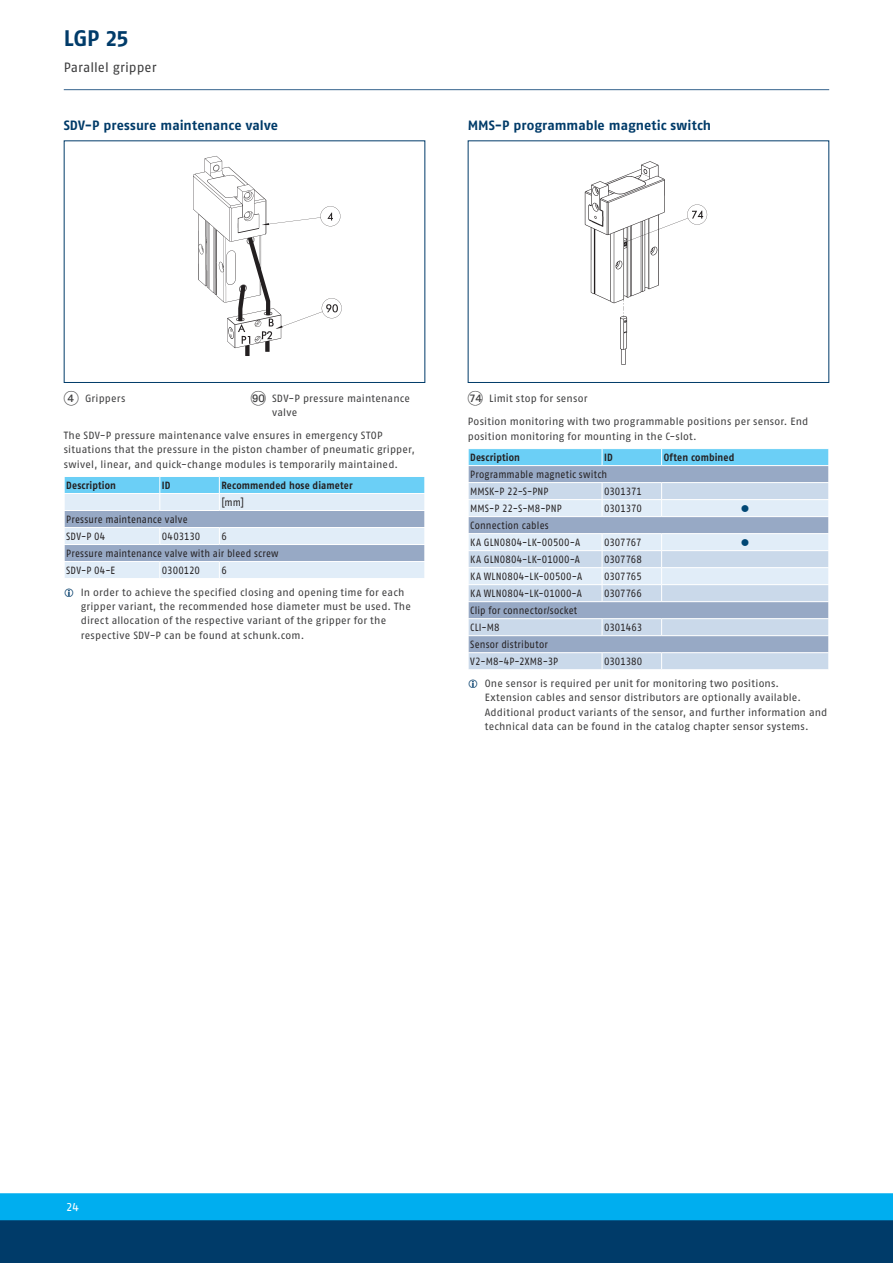
<style>
.page{position:relative;width:893px;height:1263px;background:#fff}
.page>*{position:absolute;margin:0;border:0;box-sizing:border-box;transform-origin:0 0}
.t1{font:700 22.5px "SCHUNK Fago Pro";color:#003b69}
.t2{font:700 13.5px "SCHUNK Fago Pro";color:#003b69}
.t3{font:13.5px "SCHUNK Fago Pro";color:#3e3e3f}
.t4{font:12px "SCHUNK Fago Pro";color:#fff}
.t5{font:10.5px/14.2px "SCHUNK Fago Pro";letter-spacing:.015em;color:#3e3e3f}
.t6{font:10.5px/17px "SCHUNK Fago Pro";letter-spacing:.015em;color:#231f20;scale:.9 1}
.t7{font:700 10.5px "SCHUNK Fago Pro";letter-spacing:.01em;color:#231f20;scale:.9 1}
.t8{font:10.5px "SCHUNK Fago Pro";letter-spacing:-.01em;color:#231f20;scale:.9 1}
.t9{font:10.5px "SCHUNK Fago Pro";letter-spacing:-.005em;color:#231f20;scale:.9 1}
.t10{font:10.5px "SCHUNK Fago Pro";letter-spacing:-.015em;color:#231f20;scale:.9 1}
.t11{font:10.5px "SCHUNK Fago Pro";color:#004775}
.s1{font-family:"Deco Numbers LH Circle";font-size:15px}
</style>
<div class="page">
<div style="left:0;top:1202px;width:893px;height:61px;background:#003b69"></div>
<div style="left:0;top:1193px;width:893px;height:27px;background:#00aeef"></div>
<hr style="left:64px;top:89px;width:765px;height:1px;background:#35628d">
<div style="left:64px;top:140px;width:361px;height:243px;border:1px solid #003b69"></div>
<img style="left:193px;top:156px;width:149px;height:200px">
<svg style="left:64px;top:476px;width:361px;height:102px;background:#b8d3e7"></svg>
<hr style="left:64px;top:561px;width:96px;height:1px;background:#fff">
<hr style="left:160px;top:561px;width:59px;height:1px;background:#fff">
<hr style="left:219px;top:561px;width:206px;height:1px;background:#fff">
<div style="left:468px;top:140px;width:361px;height:243px;border:1px solid #003b69"></div>
<img style="left:584px;top:161px;width:124px;height:204px">
<svg style="left:468px;top:449px;width:361px;height:220px;background:#bfd2e5"></svg>
<hr style="left:468px;top:652px;width:134px;height:1px;background:#fff">
<hr style="left:602px;top:652px;width:60px;height:1px;background:#fff">
<hr style="left:662px;top:652px;width:167px;height:1px;background:#fff">
<h1 class="t1" style="left:64px;top:24px;width:66px">LGP 25</h1>
<p class="t3" style="left:64px;top:60px;width:94px">Parallel gripper</p>
<p class="t2" style="left:64px;top:117px;width:216px">SDV-P pressure maintenance valve</p>
<p class="t2" style="left:468px;top:117px;width:245px">MMS-P programmable magnetic switch</p>
<p class="t5" style="left:64px;top:391px;width:63px"><span class="s1">4</span> Grippers</p>
<p class="t5" style="left:272px;top:391px;width:139px;text-indent:-21px"><span class="s1">IT</span> SDV-P pressure maintenance valve</p>
<p class="t5" style="left:64px;top:428px;width:353px">The SDV-P pressure maintenance valve ensures in emergency STOP situations that the pressure in the piston chamber of pneumatic gripper, swivel, linear, and quick-change modules is temporarily maintained.</p>
<p class="t7" style="left:66px;top:479px;width:57px">Description</p>
<p class="t7" style="left:162px;top:479px;width:11px">ID</p>
<p class="t7" style="left:221px;top:479px;width:147px">Recommended hose diameter</p>
<p class="t6" style="left:221px;top:494px;width:27px">[mm]</p>
<p class="t6" style="left:66px;top:511px;width:136px">Pressure maintenance valve<br>SDV-P 04</p>
<p class="t6" style="left:66px;top:528px;width:237px;text-indent:155px">6<br>Pressure maintenance valve with air bleed screw<br>SDV-P 04-E</p>
<p class="t9" style="left:162px;top:530px;width:44px">0403130</p>
<p class="t6" style="left:162px;top:562px;width:44px">0300120</p>
<p class="t6" style="left:221px;top:562px;width:8px">6</p>
<p class="t5" style="left:81px;top:585px;width:332px">In order to achieve the specified closing and opening time for each gripper variant, the recommended hose diameter must be used. The direct allocation of the respective variant of the gripper for the respective SDV-P can be found at schunk.com.</p>
<p class="t5" style="left:468px;top:391px;width:121px"><span class="s1">GN</span> Limit stop for sensor</p>
<p class="t5" style="left:468px;top:415px;width:342px">Position monitoring with two programmable positions per sensor. End position monitoring for mounting in the C-slot.</p>
<p class="t7" style="left:470px;top:451px;width:57px">Description</p>
<p class="t7" style="left:604px;top:451px;width:11px">ID</p>
<p class="t7" style="left:664px;top:451px;width:80px">Often combined</p>
<p class="t6" style="left:470px;top:466px;width:154px">Programmable magnetic switch<br>MMSK-P 22-S-PNP</p>
<p class="t9" style="left:604px;top:485px;width:44px">0301371</p>
<p class="t6" style="left:470px;top:500px;width:103px">MMS-P 22-S-M8-PNP</p>
<p class="t10" style="left:604px;top:502px;width:43px">0301370</p>
<p class="t11" style="left:741px;top:502px;width:10px">●</p>
<p class="t6" style="left:470px;top:517px;width:124px">Connection cables<br>KA GLN0804-LK-00500-A</p>
<p class="t10" style="left:604px;top:536px;width:43px">0307767</p>
<p class="t11" style="left:741px;top:536px;width:10px">●</p>
<p class="t6" style="left:470px;top:551px;width:123px">KA GLN0804-LK-01000-A</p>
<p class="t8" style="left:604px;top:553px;width:44px">0307768</p>
<p class="t6" style="left:470px;top:568px;width:126px">KA WLN0804-LK-00500-A</p>
<p class="t8" style="left:604px;top:570px;width:43px">0307765</p>
<p class="t6" style="left:470px;top:585px;width:126px">KA WLN0804-LK-01000-A</p>
<p class="t8" style="left:604px;top:587px;width:44px">0307766</p>
<p class="t6" style="left:470px;top:602px;width:120px">Clip for connector/socket<br>CLI-M8</p>
<p class="t8" style="left:604px;top:621px;width:44px">0301463</p>
<p class="t6" style="left:470px;top:636px;width:99px">Sensor distributor<br>V2-M8-4P-2XM8-3P</p>
<p class="t6" style="left:604px;top:653px;width:44px">0301380</p>
<p class="t5" style="left:485px;top:676px;width:344px">One sensor is required per unit for monitoring two positions.<br>Extension cables and sensor distributors are optionally available.<br>Additional product variants of the sensor, and further information and technical data can be found in the catalog chapter sensor systems.</p>
<p class="t4" style="left:67px;top:1199px;width:13px">24</p>
</div>
